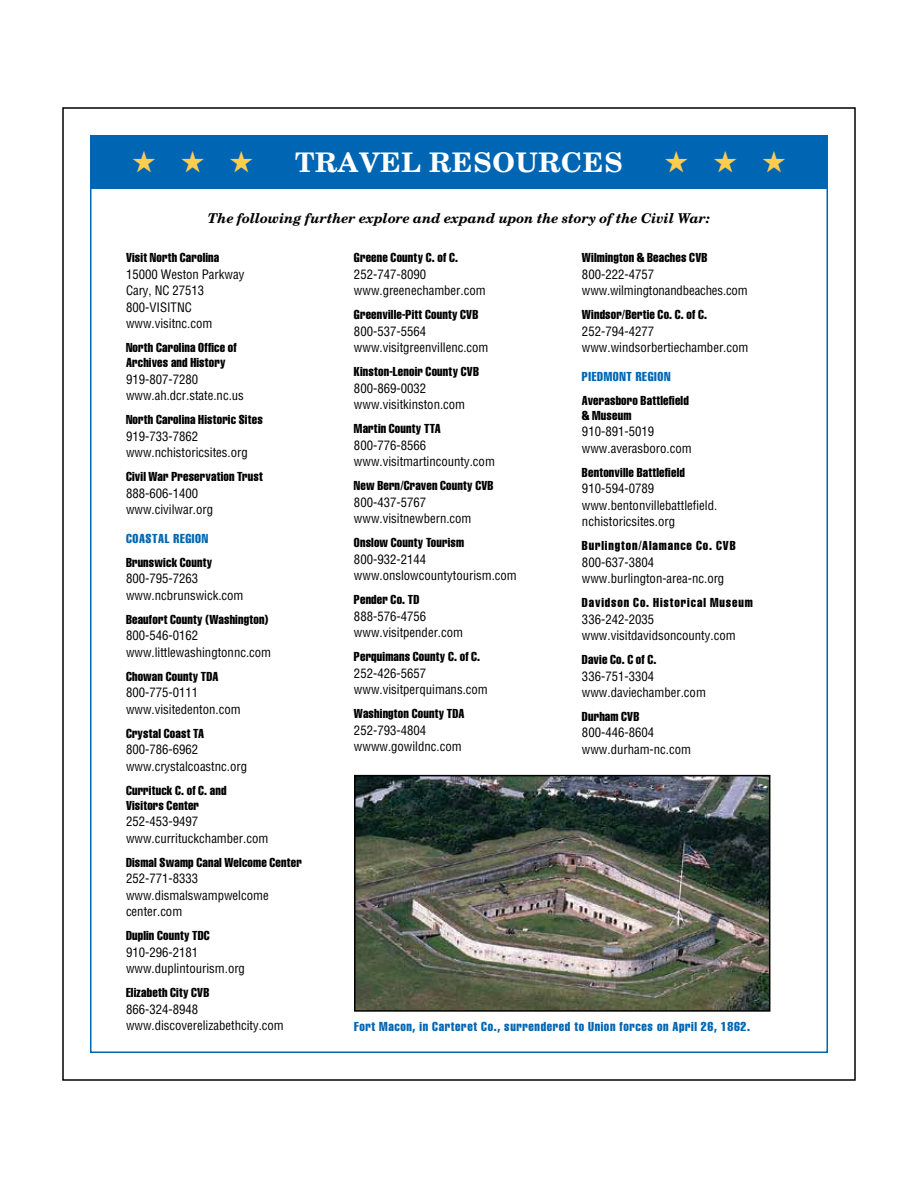
<style>
.page{position:relative;width:918px;height:1188px;background:#fff}
.page>*{position:absolute;margin:0;border:0;box-sizing:border-box;transform-origin:0 0}
.t1{font:30px "Zapf Dingbats";color:#ffcc4e}
.t2{font:700 27px "Century Schoolbook BT";letter-spacing:.025em;color:#fff}
.t3{font:italic 700 13.5px "Century Schoolbook BT";letter-spacing:-.005em;color:#000}
.t4{font:condensed 12.75px/16.5px "Helvetica";color:#000}
.t5{font:extra-condensed 12.75px/15px "Helvetica";letter-spacing:.015em;color:#000}
.t6{font:extra-condensed 12.75px "Helvetica";letter-spacing:.05em;color:#0066b3}
.t7{font:extra-condensed 12.75px "Helvetica";letter-spacing:.07em;color:#000}
</style>
<div class="page">
<div style="left:90px;top:135px;width:738px;height:54px;background:#0066b3"></div>
<img style="left:357px;top:778px;width:410px;height:231px">
<div style="left:354px;top:775px;width:416px;height:237px;border:2px solid #000"></div>
<h1 class="t1" style="left:132px;top:147px;width:124px">★★★</h1>
<h2 class="t2" style="left:295px;top:145px;width:329px">TRAVEL RESOURCES</h2>
<h1 class="t1" style="left:664px;top:147px;width:124px">★★★</h1>
<p class="t3" style="left:208px;top:210px;width:504px">The following further explore and expand upon the story of the Civil War:</p>
<p class="t5" style="left:126px;top:250px;width:95px">Visit North Carolina</p>
<p class="t4" style="left:126px;top:266px;width:120px">15000 Weston Parkway<br>Cary, NC 27513<br>800-VISITNC www.visitnc.com</p>
<p class="t5" style="left:126px;top:340px;width:112px">North Carolina Office of<br>Archives and History</p>
<p class="t4" style="left:126px;top:371px;width:119px">919-807-7280 www.ah.dcr.state.nc.us</p>
<p class="t5" style="left:126px;top:412px;width:138px">North Carolina Historic Sites</p>
<p class="t4" style="left:126px;top:428px;width:123px">919-733-7862 www.nchistoricsites.org</p>
<p class="t5" style="left:126px;top:469px;width:138px">Civil War Preservation Trust</p>
<p class="t4" style="left:126px;top:485px;width:89px">888-606-1400 www.civilwar.org</p>
<p class="t6" style="left:126px;top:530px;width:84px">COASTAL REGION</p>
<p class="t5" style="left:126px;top:554px;width:88px">Brunswick County</p>
<p class="t4" style="left:126px;top:570px;width:119px">800-795-7263 www.ncbrunswick.com</p>
<p class="t5" style="left:126px;top:611px;width:144px">Beaufort County (Washington)</p>
<p class="t4" style="left:126px;top:627px;width:147px">800-546-0162 www.littlewashingtonnc.com</p>
<p class="t5" style="left:126px;top:668px;width:94px">Chowan County TDA</p>
<p class="t4" style="left:126px;top:684px;width:116px">800-775-0111 www.visitedenton.com</p>
<p class="t5" style="left:126px;top:725px;width:80px">Crystal Coast TA</p>
<p class="t4" style="left:126px;top:741px;width:123px">800-786-6962 www.crystalcoastnc.org</p>
<p class="t5" style="left:126px;top:782px;width:102px">Currituck C. of C. and<br>Visitors Center</p>
<p class="t4" style="left:126px;top:813px;width:144px">252-453-9497 www.currituckchamber.com</p>
<p class="t5" style="left:126px;top:854px;width:177px">Dismal Swamp Canal Welcome Center</p>
<p class="t4" style="left:126px;top:870px;width:144px">252-771-8333 www.dismalswampwelcome center.com</p>
<p class="t5" style="left:126px;top:928px;width:85px">Duplin County TDC</p>
<p class="t4" style="left:126px;top:944px;width:120px">910-296-2181 www.duplintourism.org</p>
<p class="t5" style="left:126px;top:985px;width:85px">Elizabeth City CVB</p>
<p class="t4" style="left:126px;top:1001px;width:159px">866-324-8948 www.discoverelizabethcity.com</p>
<p class="t5" style="left:582px;top:250px;width:127px">Wilmington &amp; Beaches CVB</p>
<p class="t4" style="left:582px;top:266px;width:167px">800-222-4757 www.wilmingtonandbeaches.com</p>
<p class="t5" style="left:582px;top:307px;width:127px">Windsor/Bertie Co. C. of C.</p>
<p class="t4" style="left:582px;top:323px;width:168px">252-794-4277 www.windsorbertiechamber.com</p>
<p class="t6" style="left:582px;top:368px;width:90px">PIEDMONT REGION</p>
<p class="t5" style="left:582px;top:392px;width:108px">Averasboro Battlefield &amp; Museum</p>
<p class="t4" style="left:582px;top:423px;width:111px">910-891-5019 www.averasboro.com</p>
<p class="t5" style="left:582px;top:464px;width:104px">Bentonville Battlefield</p>
<p class="t4" style="left:582px;top:480px;width:137px">910-594-0789 www.bentonvillebattlefield. nchistoricsites.org</p>
<p class="t7" style="left:582px;top:537px;width:155px">Burlington/Alamance Co. CVB</p>
<p class="t4" style="left:582px;top:554px;width:144px">800-637-3804 www.burlington-area-nc.org</p>
<p class="t7" style="left:582px;top:594px;width:172px">Davidson Co. Historical Museum</p>
<p class="t4" style="left:582px;top:611px;width:155px">336-242-2035 www.visitdavidsoncounty.com</p>
<p class="t5" style="left:582px;top:652px;width:76px">Davie Co. C of C.</p>
<p class="t4" style="left:582px;top:668px;width:125px">336-751-3304 www.daviechamber.com</p>
<p class="t5" style="left:582px;top:709px;width:59px">Durham CVB</p>
<p class="t4" style="left:582px;top:725px;width:111px">800-446-8604 www.durham-nc.com</p>
<p class="t5" style="left:354px;top:250px;width:106px">Greene County C. of C.</p>
<p class="t4" style="left:354px;top:266px;width:133px">252-747-8090 www.greenechamber.com</p>
<p class="t5" style="left:354px;top:307px;width:126px">Greenville-Pitt County CVB</p>
<p class="t4" style="left:354px;top:323px;width:136px">800-537-5564 www.visitgreenvillenc.com</p>
<p class="t5" style="left:354px;top:364px;width:126px">Kinston-Lenoir County CVB</p>
<p class="t4" style="left:354px;top:380px;width:113px">800-869-0032 www.visitkinston.com</p>
<p class="t5" style="left:354px;top:421px;width:88px">Martin County TTA</p>
<p class="t4" style="left:354px;top:437px;width:142px">800-776-8566 www.visitmartincounty.com</p>
<p class="t5" style="left:354px;top:478px;width:141px">New Bern/Craven County CVB</p>
<p class="t4" style="left:354px;top:494px;width:119px">800-437-5767 www.visitnewbern.com</p>
<p class="t5" style="left:354px;top:535px;width:112px">Onslow County Tourism</p>
<p class="t4" style="left:354px;top:551px;width:164px">800-932-2144 www.onslowcountytourism.com</p>
<p class="t5" style="left:354px;top:592px;width:67px">Pender Co. TD</p>
<p class="t4" style="left:354px;top:608px;width:111px">888-576-4756 www.visitpender.com</p>
<p class="t5" style="left:354px;top:649px;width:128px">Perquimans County C. of C.</p>
<p class="t4" style="left:354px;top:665px;width:135px">252-426-5657 www.visitperquimans.com</p>
<p class="t5" style="left:354px;top:706px;width:112px">Washington County TDA</p>
<p class="t4" style="left:354px;top:722px;width:109px">252-793-4804 wwww.gowildnc.com</p>
<p class="t6" style="left:354px;top:1018px;width:398px">Fort Macon, in Carteret Co., surrendered to Union forces on April 26, 1862.</p>
</div>
